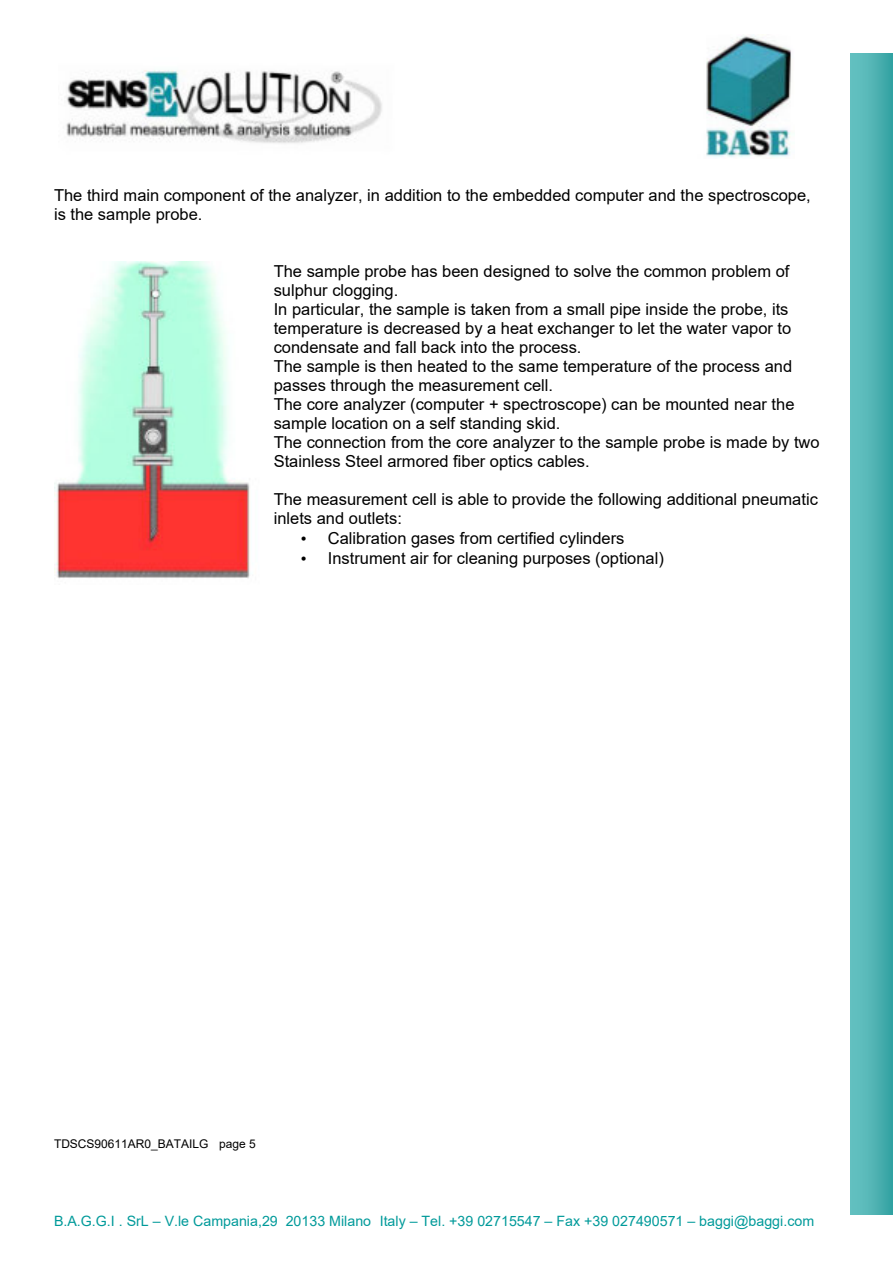
<style>
.page{position:relative;width:893px;height:1263px;background:#fff}
.page>*{position:absolute;margin:0;border:0;box-sizing:border-box;transform-origin:0 0}
.t1{font:16.5px/18.9px "Arial";color:#000}
.t2{font:14.25px "Arial";color:#009a9a}
.t3{font:12px "Arial";color:#000}
.s1{font-family:"Times New Roman"}
</style>
<div class="page">
<img style="left:66px;top:36px;width:725px;height:122px">
<img style="left:850px;top:54px;width:42px;height:1161px">
<img style="left:54px;top:262px;width:196px;height:317px">
<p class="t1" style="left:54px;top:187px;width:758px">The third main component of the analyzer, in addition to the embedded computer and the spectroscope, is the sample probe.</p>
<p class="t1" style="left:274px;top:263px;width:547px">The sample probe has been designed to solve the common problem of sulphur clogging.<br>In particular, the sample is taken from a small pipe inside the probe, its temperature is decreased by a heat exchanger to let the water vapor to condensate and fall back into the process.<br>The sample is then heated to the same temperature of the process and passes through the measurement cell.<br>The core analyzer (computer + spectroscope) can be mounted near the sample location on a self standing skid.<br>The connection from the core analyzer to the sample probe is made by two Stainless Steel armored fiber optics cables.</p>
<p class="t1" style="left:274px;top:491px;width:545px">The measurement cell is able to provide the following additional pneumatic inlets and outlets:</p>
<p class="t1" style="left:301px;top:530px;width:325px"><span class="s1">•</span> Calibration gases from certified cylinders</p>
<p class="t1" style="left:301px;top:550px;width:365px"><span class="s1">•</span> Instrument air for cleaning purposes (optional)</p>
<p class="t3" style="left:54px;top:1139px;width:203px">TDSCS90611AR0_BATAILG page 5</p>
<p class="t2" style="left:54px;top:1215px;width:761px">B.A.G.G.I . SrL – V.le Campania,29 20133 Milano Italy – Tel. +39 02715547 – Fax +39 027490571 – baggi@baggi.com</p>
</div>
